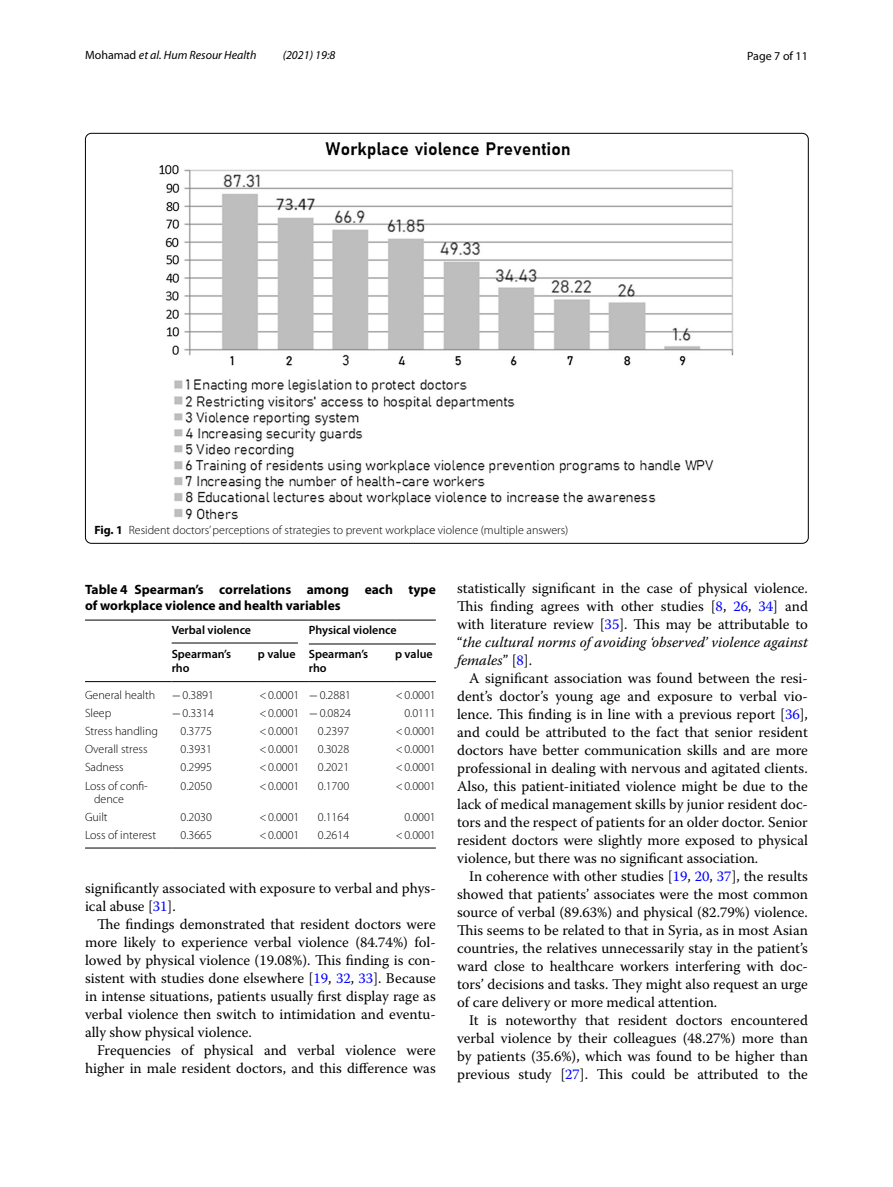
<style>
.page{position:relative;width:893px;height:1187px;background:#fff}
.page>*{position:absolute;margin:0;border:0;box-sizing:border-box;transform-origin:0 0}
.t1{font:14.7px/18px "Warnock Pro";color:#000;text-align:justify}
.t2{font:700 13.5px/16.5px "Myriad Pro";color:#000}
.t3{font:300 12px/13.5px "Myriad Pro";color:#000}
.t4{font:600 12px/13.5px "Myriad Pro";color:#000}
.t5{font:italic 12px "Myriad Pro";color:#000}
.t6{font:12px "Myriad Pro";color:#000}
.s1{font-style:normal}
.s2{font-weight:700}
.s3{font-family:"MTSY";font-weight:400}
.s4{color:#00f}
.s5{font-style:italic}
</style>
<div class="page">
<img style="left:160px;top:142px;width:574px;height:377px">
<hr style="left:85px;top:619px;width:87px;height:1px;background:#000">
<hr style="left:85px;top:681px;width:87px;height:1px;background:#000">
<hr style="left:172px;top:619px;width:86px;height:1px;background:#000">
<hr style="left:258px;top:619px;width:51px;height:1px;background:#000">
<hr style="left:309px;top:619px;width:86px;height:1px;background:#000">
<hr style="left:395px;top:619px;width:41px;height:1px;background:#000">
<hr style="left:172px;top:681px;width:86px;height:1px;background:#000">
<hr style="left:258px;top:681px;width:51px;height:1px;background:#000">
<hr style="left:309px;top:681px;width:86px;height:1px;background:#000">
<hr style="left:395px;top:681px;width:41px;height:1px;background:#000">
<hr style="left:85px;top:847px;width:87px;height:1px;background:#000">
<hr style="left:172px;top:847px;width:86px;height:1px;background:#000">
<hr style="left:258px;top:847px;width:51px;height:1px;background:#000">
<hr style="left:309px;top:847px;width:86px;height:1px;background:#000">
<hr style="left:395px;top:847px;width:41px;height:1px;background:#000">
<hr style="left:172px;top:642px;width:126px;height:1px;background:#000">
<hr style="left:309px;top:643px;width:127px;height:1px;background:#000">
<p class="t5" style="left:85px;top:48px;width:173px"><span class="s1">Mohamad</span> et al. Hum Resour Health</p>
<p class="t5" style="left:283px;top:48px;width:54px">(2021) 19:8</p>
<p class="t6" style="left:747px;top:48px;width:62px">Page 7 of 11</p>
<p class="t3" style="left:94px;top:523px;width:476px"><span class="s2">Fig. 1</span> Resident doctors’ perceptions of strategies to prevent workplace violence (multiple answers)</p>
<p class="t2" style="left:85px;top:580px;width:352px">Table 4 Spearman’s correlations among each type of workplace violence and health variables</p>
<p class="t4" style="left:172px;top:623px;width:81px">Verbal violence</p>
<p class="t4" style="left:309px;top:623px;width:89px">Physical violence</p>
<p class="t4" style="left:172px;top:647px;width:61px">Spearman’s rho</p>
<p class="t4" style="left:309px;top:647px;width:61px;text-indent:-51px">p value Spearman’s rho</p>
<p class="t4" style="left:395px;top:647px;width:39px">p value</p>
<p class="t3" style="left:85px;top:688px;width:72px">General health</p>
<p class="t3" style="left:172px;top:688px;width:44px"><span class="s3">−</span>0.3891</p>
<p class="t3" style="left:259px;top:688px;width:93px">&lt;0.0001 <span class="s3">−</span>0.2881</p>
<p class="t3" style="left:396px;top:688px;width:42px">&lt;0.0001</p>
<p class="t3" style="left:85px;top:706px;width:28px">Sleep</p>
<p class="t3" style="left:172px;top:706px;width:44px"><span class="s3">−</span>0.3314</p>
<p class="t3" style="left:259px;top:706px;width:93px">&lt;0.0001 <span class="s3">−</span>0.0824</p>
<p class="t3" style="left:404px;top:706px;width:33px">0.0111</p>
<p class="t3" style="left:85px;top:724px;width:74px">Stress handling</p>
<p class="t3" style="left:181px;top:724px;width:33px">0.3775</p>
<p class="t3" style="left:259px;top:724px;width:42px">&lt;0.0001</p>
<p class="t3" style="left:318px;top:724px;width:33px">0.2397</p>
<p class="t3" style="left:396px;top:724px;width:42px">&lt;0.0001</p>
<p class="t3" style="left:85px;top:742px;width:64px">Overall stress</p>
<p class="t3" style="left:181px;top:742px;width:33px">0.3931</p>
<p class="t3" style="left:259px;top:742px;width:42px">&lt;0.0001</p>
<p class="t3" style="left:318px;top:742px;width:33px">0.3028</p>
<p class="t3" style="left:396px;top:742px;width:42px">&lt;0.0001</p>
<p class="t3" style="left:85px;top:760px;width:40px">Sadness</p>
<p class="t3" style="left:181px;top:760px;width:33px">0.2995</p>
<p class="t3" style="left:259px;top:760px;width:42px">&lt;0.0001</p>
<p class="t3" style="left:318px;top:760px;width:33px">0.2021</p>
<p class="t3" style="left:396px;top:760px;width:42px">&lt;0.0001</p>
<p class="t3" style="left:94px;top:779px;width:55px;text-indent:-9px">Loss of confi‑ dence</p>
<p class="t3" style="left:181px;top:779px;width:33px">0.2050</p>
<p class="t3" style="left:259px;top:779px;width:42px">&lt;0.0001</p>
<p class="t3" style="left:318px;top:779px;width:33px">0.1700</p>
<p class="t3" style="left:396px;top:779px;width:42px">&lt;0.0001</p>
<p class="t3" style="left:85px;top:810px;width:24px">Guilt</p>
<p class="t3" style="left:181px;top:810px;width:33px">0.2030</p>
<p class="t3" style="left:259px;top:810px;width:42px">&lt;0.0001</p>
<p class="t3" style="left:318px;top:810px;width:33px">0.1164</p>
<p class="t3" style="left:404px;top:810px;width:33px">0.0001</p>
<p class="t3" style="left:85px;top:828px;width:73px">Loss of interest</p>
<p class="t3" style="left:181px;top:828px;width:33px">0.3665</p>
<p class="t3" style="left:259px;top:828px;width:42px">&lt;0.0001</p>
<p class="t3" style="left:318px;top:828px;width:33px">0.2614</p>
<p class="t3" style="left:396px;top:828px;width:42px">&lt;0.0001</p>
<p class="t1" style="left:85px;top:879px;width:352px">significantly associated with exposure to verbal and phys&shy;ical abuse [<span class="s4">31</span>].</p>
<p class="t1" style="left:85px;top:915px;width:352px;text-indent:12px">The findings demonstrated that resident doctors were more likely to experience verbal violence (84.74%) fol&shy;lowed by physical violence (19.08%). This finding is con&shy;sistent with studies done elsewhere [<span class="s4">19</span>, <span class="s4">32</span>, <span class="s4">33</span>]. Because in intense situations, patients usually first display rage as verbal violence then switch to intimidation and eventu&shy;ally show physical violence.</p>
<p class="t1" style="left:85px;top:1041px;width:352px;text-align:right">Frequencies of physical and verbal violence were higher in male resident doctors, and this difference was</p>
<p class="t1" style="left:457px;top:579px;width:352px">statistically significant in the case of physical violence.<br>This finding agrees with other studies [<span class="s4">8</span>, <span class="s4">26</span>, <span class="s4">34</span>] and with literature review [<span class="s4">35</span>]. This may be attributable to “<span class="s5">the cultural norms of avoiding ‘observed’ violence against females</span>” [<span class="s4">8</span>].</p>
<p class="t1" style="left:457px;top:669px;width:352px;text-indent:12px">A significant association was found between the resi&shy;dent’s doctor’s young age and exposure to verbal vio&shy;lence. This finding is in line with a previous report [<span class="s4">36</span>], and could be attributed to the fact that senior resident doctors have better communication skills and are more professional in dealing with nervous and agitated clients.<br>Also, this patient-initiated violence might be due to the lack of medical management skills by junior resident doc&shy;tors and the respect of patients for an older doctor. Senior resident doctors were slightly more exposed to physical violence, but there was no significant association.</p>
<p class="t1" style="left:457px;top:867px;width:352px;text-indent:12px">In coherence with other studies [<span class="s4">19</span>, <span class="s4">20</span>, <span class="s4">37</span>], the results showed that patients’ associates were the most common source of verbal (89.63%) and physical (82.79%) violence.<br>This seems to be related to that in Syria, as in most Asian countries, the relatives unnecessarily stay in the patient’s ward close to healthcare workers interfering with doc&shy;tors’ decisions and tasks. They might also request an urge of care delivery or more medical attention.</p>
<p class="t1" style="left:457px;top:1011px;width:352px;text-indent:12px">It is noteworthy that resident doctors encountered verbal violence by their colleagues (48.27%) more than by patients (35.6%), which was found to be higher than previous study [<span class="s4">27</span>]. This could be attributed to the</p>
</div>
